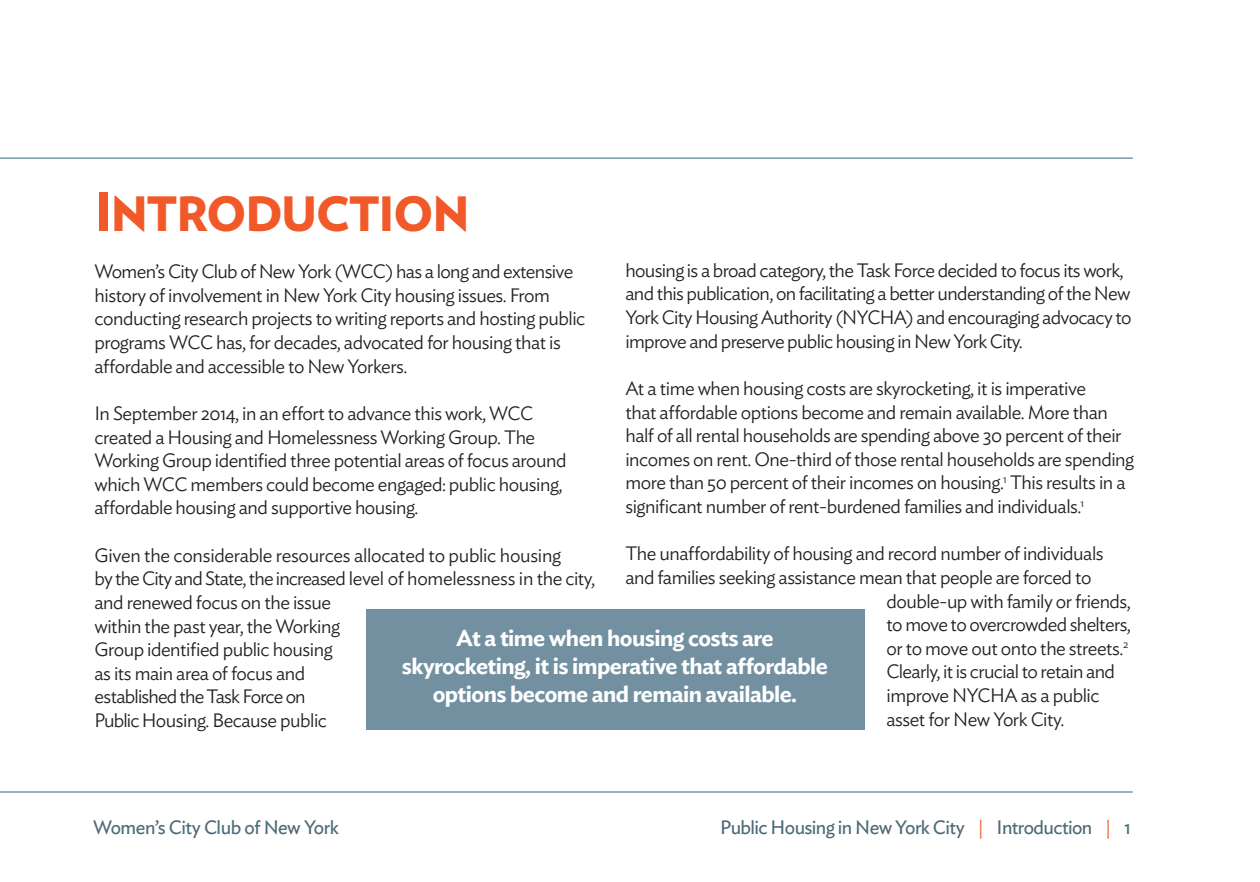
<style>
.page{position:relative;width:1260px;height:882px;background:#fff}
.page>*{position:absolute;margin:0;border:0;box-sizing:border-box;transform-origin:0 0}
.t1{font:900 47.25px "Verlag";letter-spacing:-.03em;color:#f15929}
.t2{font:600 22.75px/28px "Ideal Sans";letter-spacing:-.025em;color:#fff;text-align:center}
.t3{font:300 19.25px/23.6px "Ideal Sans";letter-spacing:-.025em;color:#231f20}
.t4{font:19.25px "Ideal Sans";letter-spacing:-.03em;color:#4d6b79}
.s1{font-size:52.5px}
.s2{font-weight:300;color:#f15929}
</style>
<div class="page">
<hr style="left:0;top:791px;width:1133px;height:2px;background:#638999">
<hr style="left:0;top:158px;width:1133px;height:1px;background:#638999">
<div style="left:367px;top:609px;width:498px;height:120px;background:#7290a0"></div>
<p class="t1" style="left:94px;top:175px;width:377px"><span class="s1">I</span>NTRODUCTION</p>
<p class="t3" style="left:94px;top:258px;width:493px">Women’s City Club of New York (WCC) has a long and extensive history of involvement in New York City housing issues. From conducting research projects to writing reports and hosting public programs WCC has, for decades, advocated for housing that is affordable and accessible to New Yorkers.</p>
<p class="t3" style="left:94px;top:400px;width:474px">In September 2014, in an effort to advance this work, WCC created a Housing and Homelessness Working Group. The Working Group identified three potential areas of focus around which WCC members could become engaged: public housing, affordable housing and supportive housing.</p>
<p class="t3" style="left:94px;top:542px;width:502px">Given the considerable resources allocated to public housing<br>by the City and State, the increased level of homelessness in the city, and renewed focus on the issue<br>within the past year, the Working<br>Group identified public housing<br>as its main area of focus and<br>established the Task Force on<br>Public Housing. Because public</p>
<p class="t3" style="left:625px;top:257px;width:508px">housing is a broad category, the Task Force decided to focus its work, and this publication, on facilitating a better understanding of the New York City Housing Authority (NYCHA) and encouraging advocacy to improve and preserve public housing in New York City.</p>
<p class="t3" style="left:625px;top:375px;width:510px">At a time when housing costs are skyrocketing, it is imperative<br>that affordable options become and remain available. More than half of all rental households are spending above 30 percent of their incomes on rent. One-third of those rental households are spending more than 50 percent of their incomes on housing.<sup>1</sup> This results in a significant number of rent-burdened families and individuals.<sup>1</sup></p>
<p class="t3" style="left:625px;top:540px;width:480px">The unaffordability of housing and record number of individuals</p>
<p class="t3" style="left:625px;top:564px;width:468px">and families seeking assistance mean that people are forced to</p>
<p class="t3" style="left:886px;top:587px;width:246px">double-up with family or friends,</p>
<p class="t3" style="left:886px;top:611px;width:246px">to move to overcrowded shelters,</p>
<p class="t3" style="left:886px;top:635px;width:243px">or to move out onto the streets.<sup>2</sup></p>
<p class="t3" style="left:886px;top:658px;width:230px">Clearly, it is crucial to retain and</p>
<p class="t3" style="left:886px;top:682px;width:215px">improve NYCHA as a public</p>
<p class="t3" style="left:886px;top:706px;width:179px">asset for New York City.</p>
<p class="t2" style="left:402px;top:623px;width:427px">At a time when housing costs are skyrocketing, it is imperative that affordable options become and remain available.</p>
<p class="t4" style="left:93px;top:813px;width:247px">Women’s City Club of New York</p>
<p class="t4" style="left:720px;top:813px;width:412px">Public Housing in New York City <span class="s2">|</span> Introduction <span class="s2">|</span> 1</p>
</div>
